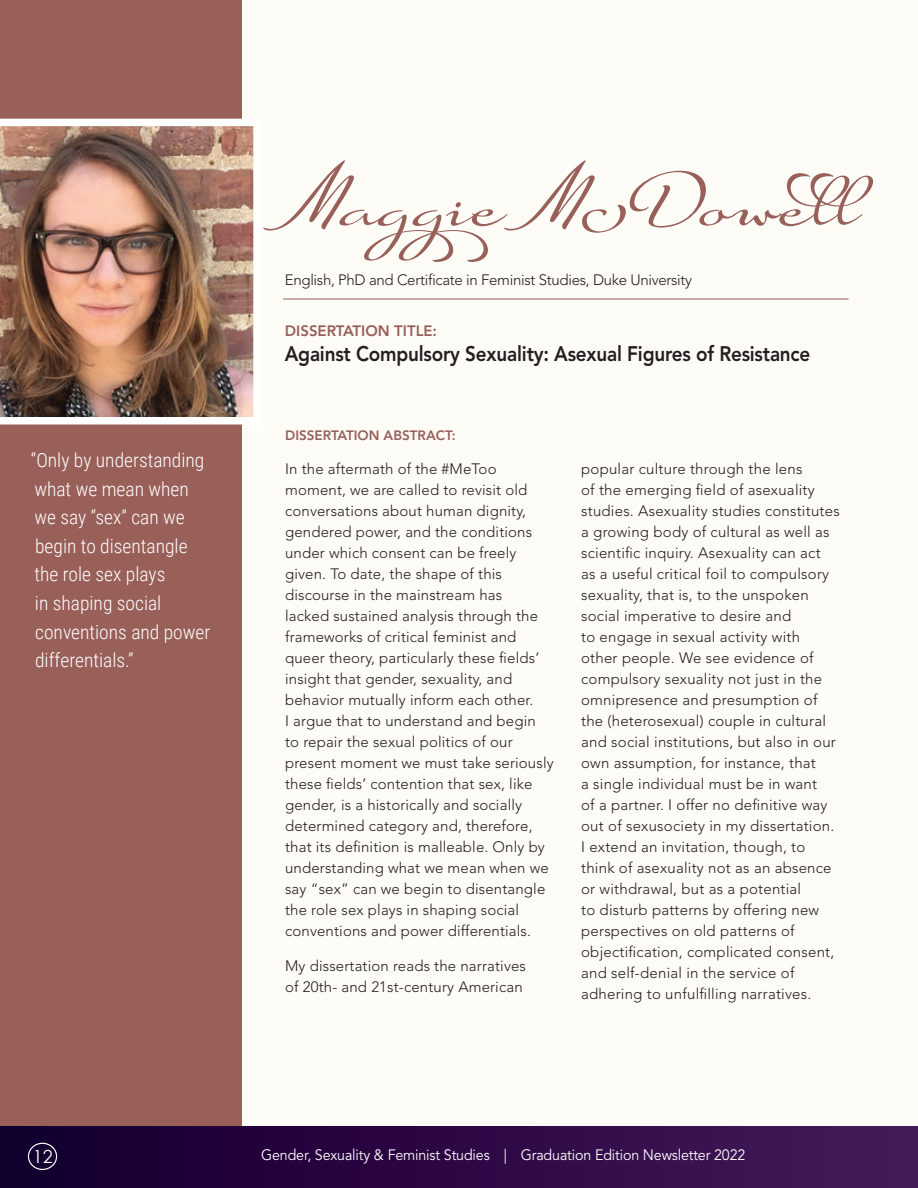
<style>
.page{position:relative;width:918px;height:1188px;background:#fff}
.page>*{position:absolute;margin:0;border:0;box-sizing:border-box;transform-origin:0 0}
.b_body{font:78px "Suave Script Pro";letter-spacing:-.005em;color:#995f59}
.b_byline_title{font:800 21px "Avenir LT Std";letter-spacing:-.01em;color:#231f20;scale:.9 1}
.b_body-2{font:300 19.5px/28.5px "Roboto Condensed";color:#fff}
.t1{font:18px "Century Gothic";color:#fff}
.b_body-3{font:300 15px/21px "Avenir LT Std";letter-spacing:.01em;color:#231f20}
.t2{font:15px "Avenir LT Std";letter-spacing:-.01em;color:#fff;scale:.95 1}
.b_body-4{font:300 15px "Avenir LT Std";letter-spacing:-.02em;color:#231f20}
.b_byline_title-2{font:800 15px "Avenir LT Std";color:#995f59}
.b_body-5{font:800 13.5px "Avenir LT Std";color:#995f59}
</style>
<div class="page">
<div style="left:238px;top:0;width:680px;height:1188px;background:#fdfcf7"></div>
<div style="left:0;top:0;width:242px;height:1188px;background:#995f59"></div>
<hr style="left:917px;top:0;width:1px;height:1188px;background:#ecf1e5">
<div style="left:0;top:1126px;width:918px;height:62px;background:linear-gradient(to right,#14002f,#451a5a)"></div>
<div style="left:28px;top:1143px;width:29px;height:27px;border:1px solid #fff;border-radius:50%"></div>
<img style="left:0;top:119px;width:254px;height:306px">
<hr style="left:283px;top:299px;width:566px;height:1px;background:#995f59">
<p class="b_body" style="left:285px;top:152px;width:578px">Maggie McDowell</p>
<p class="b_body-2" style="left:31px;top:446px;width:181px">“Only by understanding what we mean when we say “sex” can we begin to disentangle the role sex plays<br>in shaping social conventions and power differentials.”</p>
<p class="b_body-4" style="left:285px;top:271px;width:409px">English, PhD and Certificate in Feminist Studies, Duke University</p>
<p class="b_byline_title-2" style="left:285px;top:321px;width:154px">DISSERTATION TITLE:</p>
<p class="b_byline_title" style="left:285px;top:341px;width:585px">Against Compulsory Sexuality: Asexual Figures of Resistance</p>
<p class="b_body-5" style="left:285px;top:427px;width:172px">DISSERTATION ABSTRACT:</p>
<p class="b_body-3" style="left:285px;top:459px;width:270px">In the aftermath of the #MeToo moment, we are called to revisit old conversations about human dignity, gendered power, and the conditions under which consent can be freely given. To date, the shape of this discourse in the mainstream has<br>lacked sustained analysis through the frameworks of critical feminist and queer theory, particularly these fields’ insight that gender, sexuality, and behavior mutually inform each other.<br>I argue that to understand and begin<br>to repair the sexual politics of our present moment we must take seriously these fields’ contention that sex, like gender, is a historically and socially determined category and, therefore, that its definition is malleable. Only by understanding what we mean when we say “sex” can we begin to disentangle the role sex plays in shaping social conventions and power differentials.</p>
<p class="b_body-3" style="left:285px;top:955px;width:242px">My dissertation reads the narratives of 20th- and 21st-century American</p>
<p class="b_body-3" style="left:581px;top:459px;width:260px">popular culture through the lens<br>of the emerging field of asexuality studies. Asexuality studies constitutes a growing body of cultural as well as scientific inquiry. Asexuality can act<br>as a useful critical foil to compulsory sexuality, that is, to the unspoken social imperative to desire and<br>to engage in sexual activity with other people. We see evidence of compulsory sexuality not just in the omnipresence and presumption of the (heterosexual) couple in cultural and social institutions, but also in our own assumption, for instance, that<br>a single individual must be in want<br>of a partner. I offer no definitive way out of sexusociety in my dissertation.<br>I extend an invitation, though, to think of asexuality not as an absence or withdrawal, but as a potential<br>to disturb patterns by offering new perspectives on old patterns of objectification, complicated consent, and self-denial in the service of adhering to unfulfilling narratives.</p>
<p class="t1" style="left:33px;top:1144px;width:21px">12</p>
<p class="t2" style="left:261px;top:1146px;width:511px">Gender, Sexuality &amp; Feminist Studies | Graduation Edition Newsletter 2022</p>
</div>
